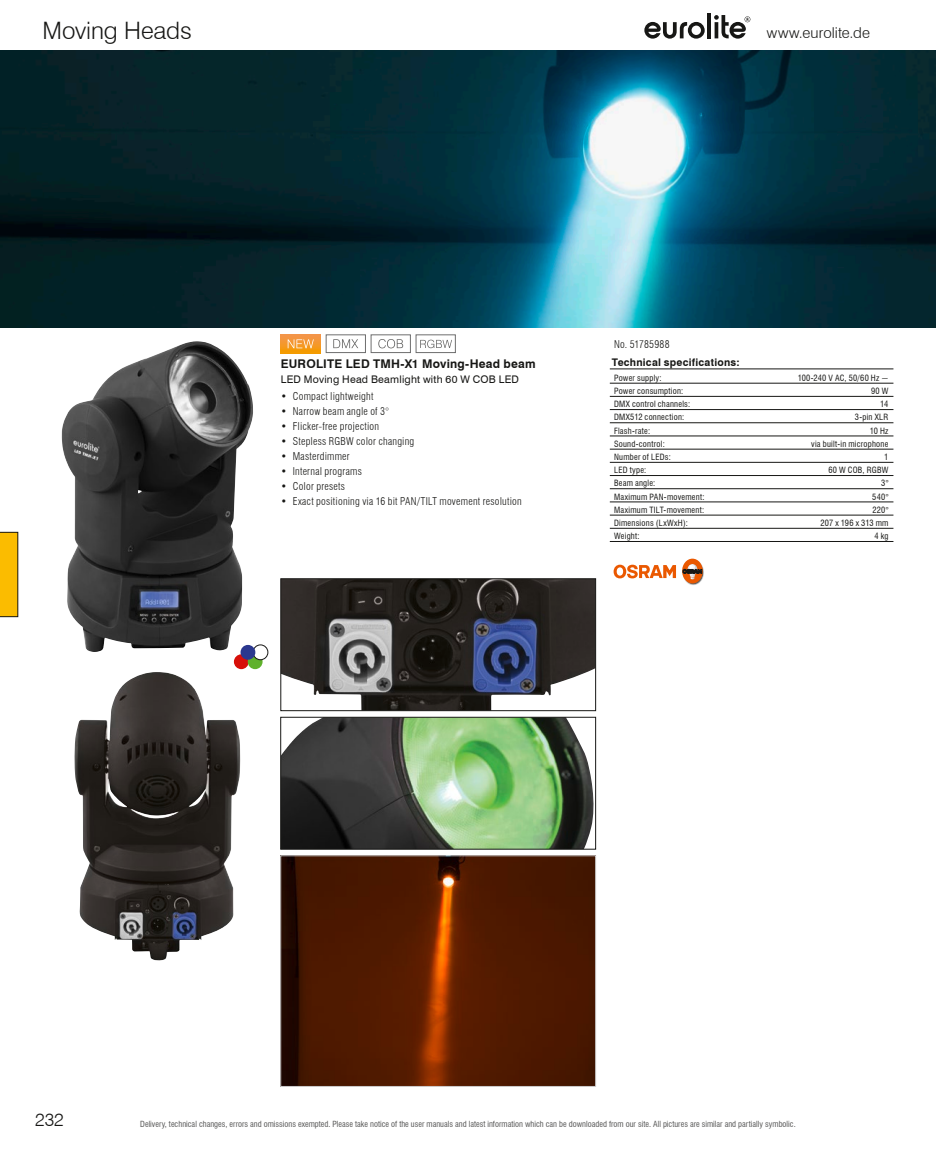
<style>
.page{position:relative;width:936px;height:1149px;background:#fff}
.page>*{position:absolute;margin:0;border:0;box-sizing:border-box;transform-origin:0 0}
.t1{font:300 24px "Swiss 721 BT";letter-spacing:-.005em;color:#171715}
.t2{font:300 18px "Swiss 721 BT";color:#171715}
.t3{font:300 15px "Swiss 721 BT";letter-spacing:.005em;color:#171715}
.t4{font:700 12px "Swiss 721 BT";letter-spacing:.015em;color:#171715}
.t5{font:300 condensed 10.5px "Swiss 721 BT";letter-spacing:.02em;color:#171715}
.t6{font:10.5px "Swiss 721 BT";letter-spacing:.02em;color:#171715}
.t7{font:700 10.5px "Swiss 721 BT";letter-spacing:.02em;color:#171715}
.t8{font:condensed 8.4px "Swiss 721 BT";letter-spacing:.03em;color:#171715}
.t9{font:condensed 8.25px "Swiss 721 BT";color:#565655}
</style>
<div class="page">
<svg style="left:644px;top:22px;width:60px;height:17px"></svg>
<hr style="left:707px;top:13px;width:4px;height:25px;background:#171715">
<svg style="left:714px;top:15px;width:36px;height:24px"></svg>
<svg style="left:0;top:531px;width:18px;height:86px;background:#edb203"></svg>
<img style="left:0;top:51px;width:935px;height:276px">
<img style="left:282px;top:580px;width:311px;height:128px">
<div style="left:280px;top:578px;width:315px;height:132px;border:1px solid #171715"></div>
<img style="left:282px;top:717px;width:315px;height:131px">
<div style="left:280px;top:716px;width:315px;height:133px;border:1px solid #171715"></div>
<img style="left:282px;top:857px;width:311px;height:227px">
<img style="left:61px;top:341px;width:192px;height:311px">
<img style="left:74px;top:672px;width:166px;height:288px">
<div style="left:234px;top:654px;width:15px;height:15px;background:#d70f09;border-radius:50%"></div>
<svg style="left:248px;top:654px;width:14px;height:15px"></svg>
<div style="left:253px;top:644px;width:15px;height:15px;background:#fff;border-radius:50%"></div>
<div style="left:253px;top:644px;width:15px;height:15px;border:1px solid #171715;border-radius:50%"></div>
<div style="left:240px;top:644px;width:15px;height:15px;background:#2b388f;border-radius:50%"></div>
<div style="left:326px;top:334px;width:39px;height:18px;border:1px solid #6e6e6e"></div>
<svg style="left:333px;top:339px;width:25px;height:9px"></svg>
<svg style="left:281px;top:334px;width:39px;height:19px"></svg>
<svg style="left:288px;top:339px;width:26px;height:9px"></svg>
<div style="left:371px;top:334px;width:39px;height:18px;border:1px solid #6e6e6e"></div>
<svg style="left:378px;top:339px;width:25px;height:9px"></svg>
<svg style="left:420px;top:339px;width:32px;height:9px"></svg>
<div style="left:416px;top:334px;width:39px;height:18px;border:1px solid #6e6e6e"></div>
<svg style="left:613px;top:558px;width:91px;height:27px"></svg>
<hr style="left:609px;top:368px;width:284px;height:1px;background:#171715">
<hr style="left:609px;top:383px;width:284px;height:1px;background:#171715">
<hr style="left:609px;top:396px;width:284px;height:1px;background:#171715">
<hr style="left:609px;top:409px;width:284px;height:1px;background:#171715">
<hr style="left:609px;top:422px;width:284px;height:1px;background:#171715">
<hr style="left:609px;top:435px;width:284px;height:1px;background:#171715">
<hr style="left:609px;top:449px;width:284px;height:1px;background:#171715">
<hr style="left:609px;top:462px;width:284px;height:1px;background:#171715">
<hr style="left:609px;top:475px;width:284px;height:1px;background:#171715">
<hr style="left:609px;top:488px;width:284px;height:1px;background:#171715">
<hr style="left:609px;top:501px;width:284px;height:1px;background:#171715">
<hr style="left:609px;top:514px;width:284px;height:1px;background:#171715">
<hr style="left:609px;top:528px;width:284px;height:1px;background:#171715">
<hr style="left:609px;top:541px;width:284px;height:1px;background:#171715">
<p class="t1" style="left:43px;top:16px;width:151px">Moving Heads</p>
<p class="t3" style="left:766px;top:24px;width:105px">www.eurolite.de</p>
<p class="t4" style="left:281px;top:356px;width:256px">EUROLITE LED TMH-X1 Moving-Head beam</p>
<p class="t6" style="left:281px;top:373px;width:240px">LED Moving Head Beamlight with 60 W COB LED</p>
<p class="t5" style="left:281px;top:390px;width:94px">• Compact lightweight</p>
<p class="t5" style="left:281px;top:405px;width:109px">• Narrow beam angle of 3°</p>
<p class="t5" style="left:281px;top:420px;width:100px">• Flicker-free projection</p>
<p class="t5" style="left:281px;top:435px;width:135px">• Stepless RGBW color changing</p>
<p class="t5" style="left:281px;top:450px;width:70px">• Masterdimmer</p>
<p class="t5" style="left:281px;top:465px;width:83px">• Internal programs</p>
<p class="t5" style="left:281px;top:480px;width:66px">• Color presets</p>
<p class="t5" style="left:281px;top:495px;width:242px">• Exact positioning via 16 bit PAN/TILT movement resolution</p>
<p class="t5" style="left:614px;top:337px;width:57px">No. 51785988</p>
<p class="t7" style="left:612px;top:356px;width:129px">Technical specifications:</p>
<p class="t8" style="left:614px;top:372px;width:49px">Power supply:</p>
<p class="t8" style="left:797px;top:372px;width:92px">100-240 V AC, 50/60 Hz ~</p>
<p class="t8" style="left:614px;top:386px;width:71px">Power consumption:</p>
<p class="t8" style="left:871px;top:386px;width:19px">90 W</p>
<p class="t8" style="left:614px;top:399px;width:78px">DMX control channels:</p>
<p class="t8" style="left:880px;top:399px;width:10px">14</p>
<p class="t8" style="left:614px;top:412px;width:72px">DMX512 connection:</p>
<p class="t8" style="left:854px;top:412px;width:35px">3-pin XLR</p>
<p class="t8" style="left:614px;top:425px;width:38px">Flash-rate:</p>
<p class="t8" style="left:869px;top:425px;width:20px">10 Hz</p>
<p class="t8" style="left:614px;top:438px;width:52px">Sound-control:</p>
<p class="t8" style="left:811px;top:438px;width:79px">via built-in microphone</p>
<p class="t8" style="left:614px;top:452px;width:58px">Number of LEDs:</p>
<p class="t8" style="left:884px;top:452px;width:6px">1</p>
<p class="t8" style="left:614px;top:465px;width:34px">LED type:</p>
<p class="t8" style="left:828px;top:465px;width:62px">60 W COB, RGBW</p>
<p class="t8" style="left:614px;top:478px;width:43px">Beam angle:</p>
<p class="t8" style="left:881px;top:478px;width:9px">3°</p>
<p class="t8" style="left:614px;top:491px;width:92px">Maximum PAN-movement:</p>
<p class="t8" style="left:872px;top:491px;width:18px">540°</p>
<p class="t8" style="left:614px;top:504px;width:92px">Maximum TILT-movement:</p>
<p class="t8" style="left:872px;top:504px;width:18px">220°</p>
<p class="t8" style="left:614px;top:517px;width:75px">Dimensions (LxWxH):</p>
<p class="t8" style="left:820px;top:517px;width:69px">207 x 196 x 313 mm</p>
<p class="t8" style="left:614px;top:531px;width:27px">Weight:</p>
<p class="t8" style="left:874px;top:531px;width:15px">4 kg</p>
<p class="t2" style="left:35px;top:1108px;width:30px">232</p>
<p class="t9" style="left:140px;top:1118px;width:657px">Delivery, technical changes, errors and omissions exempted. Please take notice of the user manuals and latest information which can be downloaded from our site. All pictures are similar and partially symbolic.</p>
</div>
